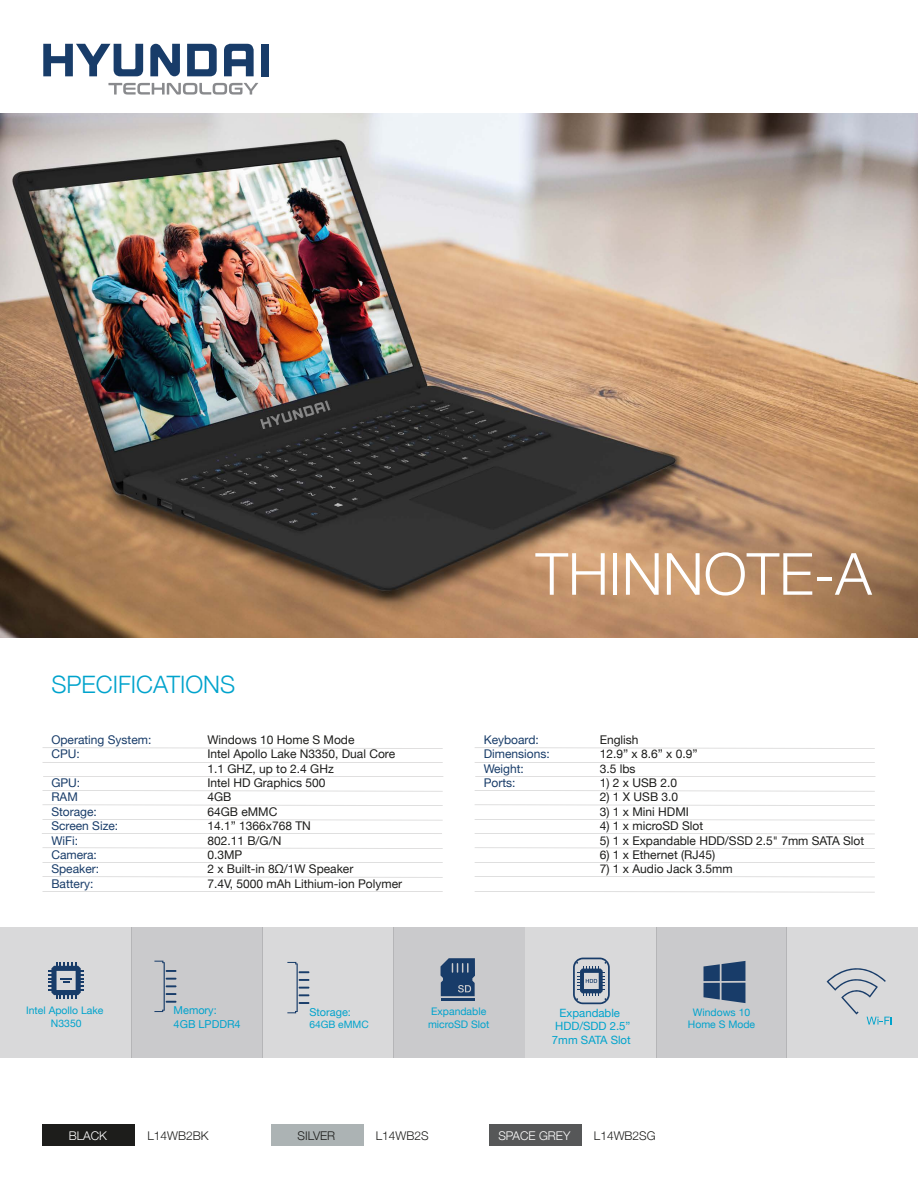
<style>
.page{position:relative;width:918px;height:1188px;background:#fff}
.page>*{position:absolute;margin:0;border:0;box-sizing:border-box;transform-origin:0 0}
.t1{font:300 58.2px "Helvetica Neue";color:#fff}
.t2{font:300 24px "Helvetica Neue";color:#00a3cc}
.t3{font:12px/14.4px "Helvetica Neue";color:#1d1d1b}
.t4{font:12px/14.4px "Helvetica Neue";color:#183c69}
.t5{font:300 12px "Helvetica Neue";color:#1d1d1b}
.t6{font:300 12px "Helvetica Neue";color:#fff}
.t7{font:11.4px/13.6px "Helvetica Neue";color:#00a3cc;text-align:center}
.t8{font:10.95px/13.2px "Helvetica Neue";color:#00a3cc}
.t9{font:10.35px/12.5px "Helvetica Neue";color:#00a3cc;text-align:center}
.t10{font:10.2px "Helvetica Neue";color:#00a3cc}
</style>
<div class="page">
<img style="left:0;top:114px;width:918px;height:524px">
<svg style="left:43px;top:44px;width:100px;height:32px"></svg>
<svg style="left:187px;top:44px;width:30px;height:32px"></svg>
<div style="left:261px;top:44px;width:8px;height:32px;background:#183c69"></div>
<svg style="left:224px;top:44px;width:30px;height:32px"></svg>
<svg style="left:150px;top:44px;width:30px;height:32px"></svg>
<svg style="left:108px;top:83px;width:150px;height:12px"></svg>
<hr style="left:43px;top:762px;width:400px;height:1px;background:#b3b2b2">
<hr style="left:43px;top:791px;width:400px;height:1px;background:#b3b2b2">
<hr style="left:43px;top:805px;width:400px;height:1px;background:#b3b2b2">
<hr style="left:43px;top:819px;width:400px;height:1px;background:#b3b2b2">
<hr style="left:42px;top:833px;width:400px;height:1px;background:#b3b2b2">
<hr style="left:43px;top:848px;width:400px;height:1px;background:#b3b2b2">
<hr style="left:43px;top:862px;width:400px;height:1px;background:#b3b2b2">
<hr style="left:43px;top:877px;width:400px;height:1px;background:#b3b2b2">
<hr style="left:43px;top:748px;width:400px;height:1px;background:#b3b2b2">
<hr style="left:43px;top:776px;width:400px;height:1px;background:#b3b2b2">
<hr style="left:475px;top:762px;width:400px;height:1px;background:#b3b2b2">
<hr style="left:475px;top:791px;width:400px;height:1px;background:#b3b2b2">
<hr style="left:475px;top:805px;width:400px;height:1px;background:#b3b2b2">
<hr style="left:475px;top:819px;width:400px;height:1px;background:#b3b2b2">
<hr style="left:475px;top:833px;width:400px;height:1px;background:#b3b2b2">
<hr style="left:475px;top:848px;width:400px;height:1px;background:#b3b2b2">
<hr style="left:475px;top:862px;width:400px;height:1px;background:#b3b2b2">
<hr style="left:475px;top:876px;width:400px;height:1px;background:#b3b2b2">
<hr style="left:475px;top:748px;width:400px;height:1px;background:#b3b2b2">
<hr style="left:475px;top:776px;width:400px;height:1px;background:#b3b2b2">
<hr style="left:43px;top:891px;width:400px;height:1px;background:#b3b2b2">
<hr style="left:475px;top:891px;width:400px;height:1px;background:#b3b2b2">
<div style="left:786px;top:927px;width:132px;height:131px;background:#d9d9da"></div>
<div style="left:0;top:927px;width:132px;height:131px;background:#d9d9da"></div>
<div style="left:132px;top:927px;width:131px;height:131px;background:#cacacc"></div>
<div style="left:263px;top:927px;width:131px;height:131px;background:#d9d9da"></div>
<div style="left:394px;top:927px;width:131px;height:131px;background:#cacacc"></div>
<div style="left:525px;top:927px;width:131px;height:131px;background:#d9d9da"></div>
<div style="left:656px;top:927px;width:130px;height:131px;background:#cacacc"></div>
<svg style="left:827px;top:968px;width:65px;height:57px"></svg>
<svg style="left:573px;top:958px;width:37px;height:46px"></svg>
<svg style="left:48px;top:963px;width:36px;height:35px"></svg>
<svg style="left:154px;top:961px;width:22px;height:51px"></svg>
<svg style="left:287px;top:962px;width:22px;height:51px"></svg>
<svg style="left:704px;top:961px;width:41px;height:42px"></svg>
<svg style="left:441px;top:958px;width:34px;height:38px"></svg>
<hr style="left:441px;top:998px;width:34px;height:3px;background:#183c69">
<div style="left:43px;top:1125px;width:92px;height:21px;background:#1d1d1b"></div>
<div style="left:271px;top:1125px;width:93px;height:21px;background:#acb3b4"></div>
<div style="left:489px;top:1125px;width:93px;height:21px;background:#565758"></div>
<h2 class="t2" style="left:51px;top:665px;width:185px">SPECIFICATIONS</h2>
<p class="t4" style="left:51px;top:733px;width:102px">Operating System:<br>CPU:</p>
<p class="t4" style="left:51px;top:776px;width:68px">GPU:<br>RAM<br>Storage:<br>Screen Size:<br>WiFi:<br>Camera:<br>Speaker:<br>Battery:</p>
<p class="t3" style="left:207px;top:733px;width:196px">Windows 10 Home S Mode<br>Intel Apollo Lake N3350, Dual Core<br>1.1 GHZ, up to 2.4 GHz<br>Intel HD Graphics 500<br>4GB<br>64GB eMMC<br>14.1” 1366x768 TN<br>802.11 B/G/N<br>0.3MP<br>2 x Built-in 8Ω/1W Speaker<br>7.4V, 5000 mAh Lithium-ion Polymer</p>
<h1 class="t1" style="left:536px;top:527px;width:338px">THINNOTE-A</h1>
<p class="t4" style="left:484px;top:733px;width:68px">Keyboard:<br>Dimensions:<br>Weight:<br>Ports:</p>
<p class="t3" style="left:600px;top:733px;width:99px">English<br>12.9” x 8.6” x 0.9”<br>3.5 lbs</p>
<p class="t3" style="left:600px;top:776px;width:79px">1) 2 x USB 2.0</p>
<p class="t3" style="left:600px;top:791px;width:80px">2) 1 X USB 3.0</p>
<p class="t3" style="left:600px;top:805px;width:91px">3) 1 x Mini HDMI</p>
<p class="t3" style="left:600px;top:819px;width:105px">4) 1 x microSD Slot</p>
<p class="t3" style="left:600px;top:834px;width:266px">5) 1 x Expandable HDD/SSD 2.5" 7mm SATA Slot</p>
<p class="t3" style="left:600px;top:848px;width:117px">6) 1 x Ethernet (RJ45)</p>
<p class="t3" style="left:600px;top:863px;width:134px">7) 1 x Audio Jack 3.5mm</p>
<p class="t9" style="left:26px;top:1005px;width:79px">Intel Apollo Lake<br>N3350</p>
<p class="t8" style="left:174px;top:1005px;width:69px">Memory:<br>4GB LPDDR4</p>
<p class="t8" style="left:309px;top:1006px;width:43px">Storage:</p>
<p class="t10" style="left:309px;top:1017px;width:61px">64GB eMMC</p>
<p class="t9" style="left:428px;top:1006px;width:63px;text-align:left">Expandable microSD Slot</p>
<p class="t7" style="left:552px;top:1006px;width:80px">Expandable<br>HDD/SDD 2.5”<br>7mm SATA Slot</p>
<p class="t9" style="left:688px;top:1007px;width:69px">Windows 10<br>Home S Mode</p>
<p class="t6" style="left:69px;top:1126px;width:40px">BLACK</p>
<p class="t5" style="left:147px;top:1126px;width:63px">L14WB2BK</p>
<p class="t5" style="left:297px;top:1126px;width:39px">SILVER</p>
<p class="t5" style="left:376px;top:1126px;width:54px">L14WB2S</p>
<p class="t6" style="left:498px;top:1126px;width:74px">SPACE GREY</p>
<p class="t5" style="left:594px;top:1126px;width:63px">L14WB2SG</p>
</div>
